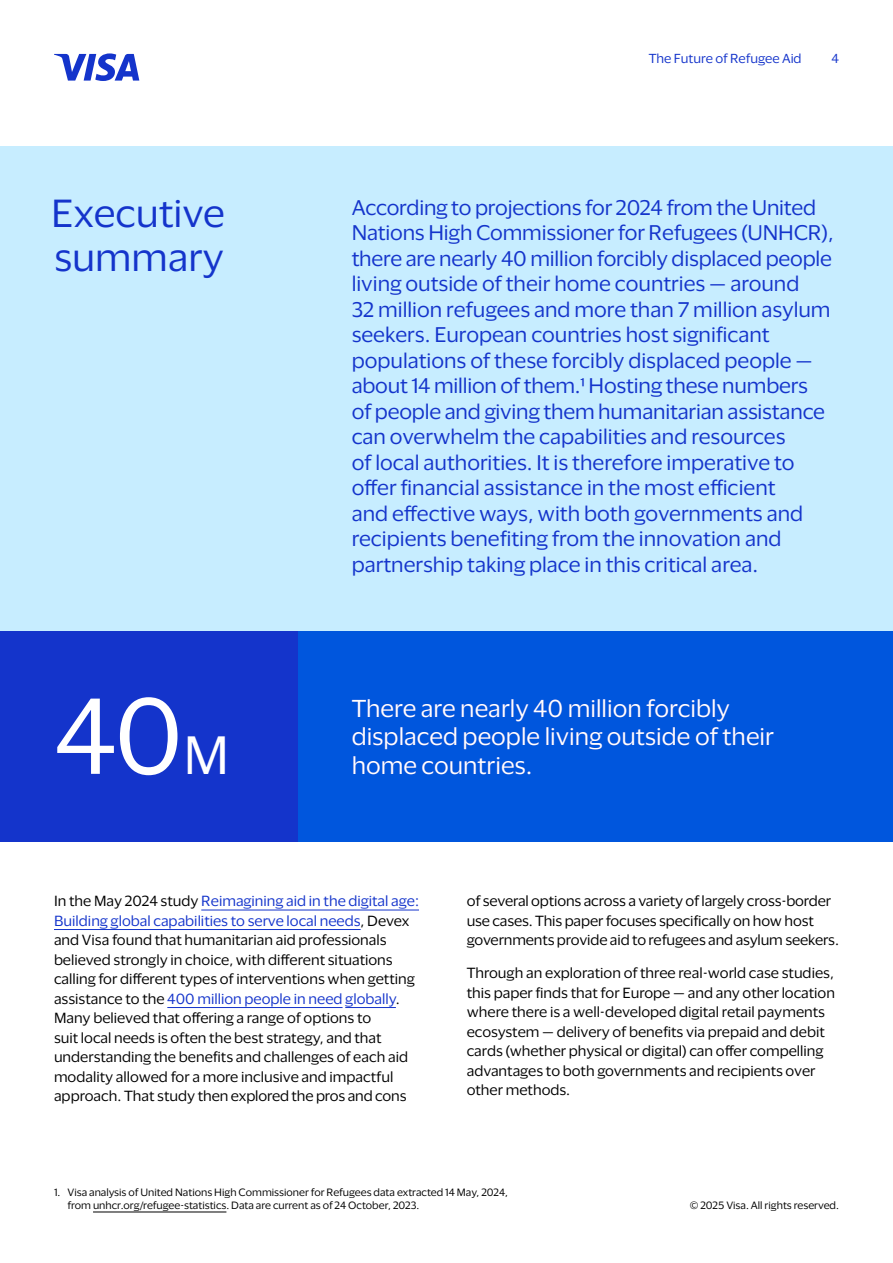
<style>
.page{position:relative;width:893px;height:1263px;background:#fff}
.page>*{position:absolute;margin:0;border:0;box-sizing:border-box;transform-origin:0 0}
.t1{font:99px "Visa Dialect";color:#fff}
.section_title_H1{font:36px/43.5px "Visa Dialect";color:#1434cb}
.t2{font:22.5px/28.5px "Visa Dialect";color:#fff}
.t3{font:19.5px/25.5px "Visa Dialect";color:#1434cb}
.t4{font:13.5px/19.5px "Visa Dialect";color:#000}
.t5{font:12px "Visa Dialect";color:#1434cb}
.t6{font:9.75px/12.8px "Visa Dialect";color:#000}
.s1{font-size:49.5px}
.s2{color:#1434cb}
</style>
<div class="page">
<div style="left:0;top:146px;width:893px;height:485px;background:#c7edff"></div>
<div style="left:298px;top:631px;width:595px;height:211px;background:#0056dd"></div>
<div style="left:0;top:631px;width:298px;height:211px;background:#1434cb"></div>
<hr style="left:201px;top:910px;width:218px;height:1px;background:#1434cb">
<hr style="left:54px;top:929px;width:307px;height:1px;background:#1434cb">
<hr style="left:167px;top:1007px;width:176px;height:1px;background:#1434cb">
<hr style="left:345px;top:1007px;width:51px;height:1px;background:#1434cb">
<hr style="left:93px;top:1212px;width:133px;height:1px;background:#000">
<svg style="left:54px;top:53px;width:85px;height:28px"></svg>
<p class="t5" style="left:649px;top:50px;width:154px">The Future of Refugee Aid</p>
<p class="t5" style="left:831px;top:50px;width:9px">4</p>
<h1 class="section_title_H1" style="left:51px;top:189px;width:175px">Executive summary</h1>
<p class="t3" style="left:352px;top:193px;width:483px">According to projections for 2024 from the United Nations High Commissioner for Refugees (UNHCR), there are nearly 40 million forcibly displaced people living outside of their home countries — around<br>32 million refugees and more than 7 million asylum seekers. European countries host significant populations of these forcibly displaced people — about 14 million of them.1 Hosting these numbers<br>of people and giving them humanitarian assistance can overwhelm the capabilities and resources<br>of local authorities. It is therefore imperative to offer financial assistance in the most efficient<br>and effective ways, with both governments and recipients benefiting from the innovation and partnership taking place in this critical area.</p>
<h1 class="t1" style="left:54px;top:662px;width:177px">40<span class="s1">M</span></h1>
<h3 class="t2" style="left:352px;top:692px;width:424px">There are nearly 40 million forcibly displaced people living outside of their</h3>
<h3 class="t2" style="left:352px;top:749px;width:182px">home countries.</h3>
<p class="t4" style="left:54px;top:890px;width:366px">In the May 2024 study <span class="s2">Reimagining aid in the digital age:<br>Building global capabilities to serve local needs</span>, Devex and Visa found that humanitarian aid professionals believed strongly in choice, with different situations calling for different types of interventions when getting assistance to the <span class="s2">400 million people in need globally</span>.<br>Many believed that offering a range of options to<br>suit local needs is often the best strategy, and that understanding the benefits and challenges of each aid modality allowed for a more inclusive and impactful approach. That study then explored the pros and cons</p>
<p class="t4" style="left:467px;top:890px;width:374px">of several options across a variety of largely cross-border use cases. This paper focuses specifically on how host governments provide aid to refugees and asylum seekers.</p>
<p class="t4" style="left:467px;top:962px;width:370px">Through an exploration of three real-world case studies, this paper finds that for Europe — and any other location where there is a well-developed digital retail payments ecosystem — delivery of benefits via prepaid and debit cards (whether physical or digital) can offer compelling advantages to both governments and recipients over other methods.</p>
<p class="t6" style="left:68px;top:1185px;width:442px;text-indent:-14px">1. Visa analysis of United Nations High Commissioner for Refugees data extracted 14 May, 2024, from unhcr.org/refugee-statistics. Data are current as of 24 October, 2023.</p>
<p class="t6" style="left:690px;top:1198px;width:151px">© 2025 Visa. All rights reserved.</p>
</div>
